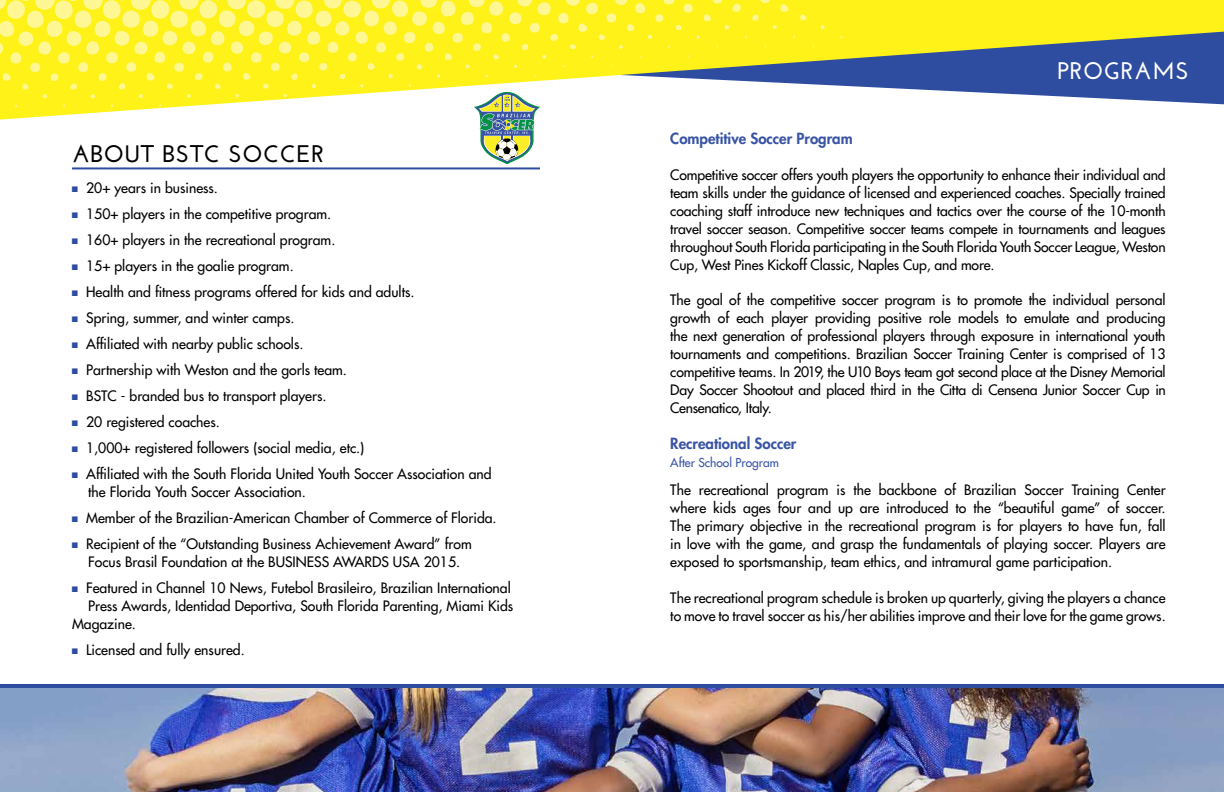
<style>
.page{position:relative;width:1224px;height:792px;background:#fff}
.page>*{position:absolute;margin:0;border:0;box-sizing:border-box;transform-origin:0 0}
.t1{font:700 24px "Josefin Sans";letter-spacing:.025em;color:#000}
.t2{font:700 24px "Josefin Sans";letter-spacing:.025em;color:#fff}
.t3{font:800 15px "Futura LT";color:#3954a5}
.t4{font:14px/18px "Futura LT";color:#000;text-align:justify}
.t5{font:12px "Futura LT";color:#3954a5}
.s1{font-family:"Arial Narrow";font-size:12px;color:#2e4da1}
</style>
<div class="page">
<img style="left:0;top:688px;width:1224px;height:104px">
<svg style="left:0;top:0;width:1224px;height:120px"></svg>
<svg style="left:0;top:0;width:843px;height:117px;fill:#fff218"></svg>
<hr style="left:0;top:684px;width:1224px;height:4px;background:#2e4da1">
<hr style="left:72px;top:167px;width:468px;height:2px;background:#2e4da1">
<svg style="left:474px;top:93px;width:66px;height:70px"></svg>
<h1 class="t1" style="left:72px;top:140px;width:254px">ABOUT BSTC SOCCER</h1>
<p class="t4" style="left:72px;top:179px;width:147px"><span class="s1">■</span> 20+ years in business.</p>
<p class="t4" style="left:72px;top:205px;width:261px"><span class="s1">■</span> 150+ players in the competitive program.</p>
<p class="t4" style="left:72px;top:231px;width:265px"><span class="s1">■</span> 160+ players in the recreational program.</p>
<p class="t4" style="left:72px;top:257px;width:223px"><span class="s1">■</span> 15+ players in the goalie program.</p>
<p class="t4" style="left:72px;top:283px;width:344px"><span class="s1">■</span> Health and fitness programs offered for kids and adults.</p>
<p class="t4" style="left:72px;top:309px;width:224px"><span class="s1">■</span> Spring, summer, and winter camps.</p>
<p class="t4" style="left:72px;top:335px;width:233px"><span class="s1">■</span> Affiliated with nearby public schools.</p>
<p class="t4" style="left:72px;top:361px;width:277px"><span class="s1">■</span> Partnership with Weston and the gorls team.</p>
<p class="t4" style="left:72px;top:387px;width:256px"><span class="s1">■</span> BSTC - branded bus to transport players.</p>
<p class="t4" style="left:72px;top:413px;width:149px"><span class="s1">■</span> 20 registered coaches.</p>
<p class="t4" style="left:72px;top:439px;width:294px"><span class="s1">■</span> 1,000+ registered followers (social media, etc.)</p>
<p class="t4" style="left:88px;top:465px;width:405px;text-indent:-16px"><span class="s1">■</span> Affiliated with the South Florida United Youth Soccer Association and the Florida Youth Soccer Association.</p>
<p class="t4" style="left:72px;top:509px;width:426px"><span class="s1">■</span> Member of the Brazilian-American Chamber of Commerce of Florida.</p>
<p class="t4" style="left:72px;top:535px;width:401px;text-align:center"><span class="s1">■</span> Recipient of the “Outstanding Business Achievement Award” from<br>Focus Brasil Foundation at the BUSINESS AWARDS USA 2015.</p>
<p class="t4" style="left:72px;top:579px;width:440px"><span class="s1">■</span> Featured in Channel 10 News, Futebol Brasileiro, Brazilian International</p>
<p class="t4" style="left:88px;top:597px;width:427px">Press Awards, Identidad Deportiva, South Florida Parenting, Miami Kids</p>
<p class="t4" style="left:72px;top:615px;width:65px">Magazine.</p>
<p class="t4" style="left:72px;top:641px;width:174px"><span class="s1">■</span> Licensed and fully ensured.</p>
<h1 class="t2" style="left:1058px;top:57px;width:133px">PROGRAMS</h1>
<p class="t3" style="left:670px;top:128px;width:184px">Competitive Soccer Program</p>
<p class="t4" style="left:670px;top:166px;width:497px">Competitive soccer offers youth players the opportunity to enhance their individual and team skills under the guidance of licensed and experienced coaches. Specially trained coaching staff introduce new techniques and tactics over the course of the 10-month travel soccer season. Competitive soccer teams compete in tournaments and leagues throughout South Florida participating in the South Florida Youth Soccer League, Weston Cup, West Pines Kickoff Classic, Naples Cup, and more.</p>
<p class="t4" style="left:670px;top:290px;width:497px">The goal of the competitive soccer program is to promote the individual personal growth of each player providing positive role models to emulate and producing the next generation of professional players through exposure in international youth tournaments and competitions. Brazilian Soccer Training Center is comprised of 13 competitive teams. In 2019, the U10 Boys team got second place at the Disney Memorial Day Soccer Shootout and placed third in the Citta di Censena Junior Soccer Cup in Censenatico, Italy.</p>
<p class="t3" style="left:670px;top:433px;width:128px">Recreational Soccer</p>
<p class="t5" style="left:670px;top:454px;width:110px">After School Program</p>
<p class="t4" style="left:670px;top:480px;width:497px">The recreational program is the backbone of Brazilian Soccer Training Center where kids ages four and up are introduced to the “beautiful game” of soccer.<br>The primary objective in the recreational program is for players to have fun, fall in love with the game, and grasp the fundamentals of playing soccer. Players are exposed to sportsmanship, team ethics, and intramural game participation.</p>
<p class="t4" style="left:670px;top:588px;width:497px">The recreational program schedule is broken up quarterly, giving the players a chance to move to travel soccer as his/her abilities improve and their love for the game grows.</p>
</div>
